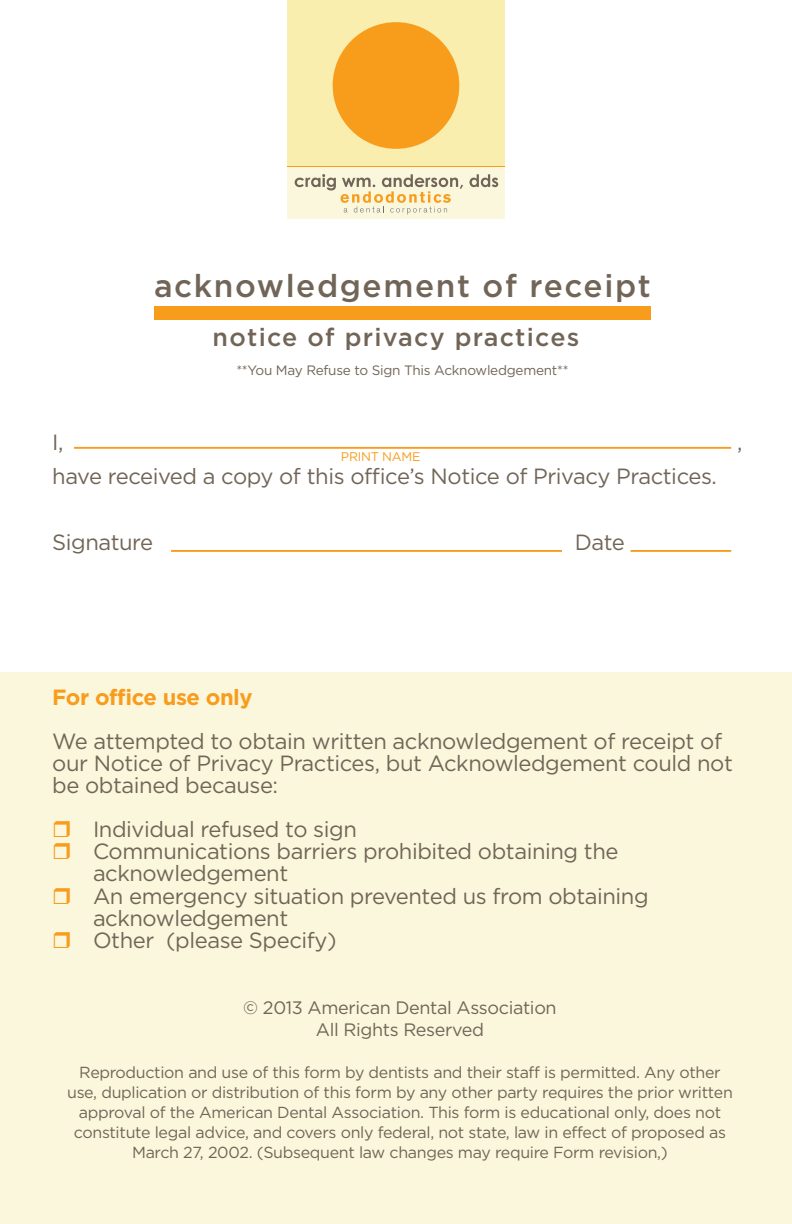
<style>
.page{position:relative;width:792px;height:1224px;background:#fff}
.page>*{position:absolute;margin:0;border:0;box-sizing:border-box;transform-origin:0 0}
.t1{font:500 31.6px "Gotham";letter-spacing:.05em;color:#716557}
.t2{font:500 25px "Gotham";letter-spacing:.05em;color:#716557}
.t3{font:22px/22.2px "Gotham";letter-spacing:-.02em;color:#716557}
.t4{font:700 22px "Gotham";letter-spacing:-.02em;color:#f89c1c}
.t5{font:18px "Gotham";letter-spacing:-.02em;color:#716557}
.t6{font:16px/20px "Gotham";letter-spacing:-.02em;color:#716557;text-align:center}
.t7{font:13.6px "Gotham";letter-spacing:-.02em;color:#716557}
.t8{font:12.6px "Gotham";letter-spacing:-.02em;color:#f89c1c}
</style>
<div class="page">
<div style="left:0;top:672px;width:792px;height:552px;background:#fbf7dd"></div>
<hr style="left:74px;top:447px;width:657px;height:2px;background:#f89c1c">
<hr style="left:171px;top:550px;width:391px;height:2px;background:#f89c1c">
<hr style="left:631px;top:550px;width:100px;height:2px;background:#f89c1c">
<div style="left:287px;top:0;width:218px;height:167px;background:#faeeae"></div>
<div style="left:287px;top:167px;width:218px;height:51px;background:#fbf7dd"></div>
<svg style="left:470px;top:174px;width:28px;height:13px"></svg>
<hr style="left:287px;top:166px;width:218px;height:1px;background:#f89c1c">
<svg style="left:295px;top:174px;width:168px;height:41px"></svg>
<div style="left:333px;top:22px;width:126px;height:127px;background:#f89c1c;border-radius:50%"></div>
<div style="left:154px;top:306px;width:497px;height:14px;background:#f89c1c"></div>
<p class="t1" style="left:154px;top:268px;width:498px">acknowledgement of receipt</p>
<p class="t2" style="left:213px;top:323px;width:368px">notice of privacy practices</p>
<p class="t3" style="left:52px;top:430px;width:13px">I,</p>
<p class="t7" style="left:236px;top:363px;width:334px">**You May Refuse to Sign This Acknowledgement**</p>
<p class="t8" style="left:341px;top:450px;width:81px">PRINT NAME</p>
<p class="t3" style="left:52px;top:464px;width:666px">have received a copy of this office’s Notice of Privacy Practices.</p>
<p class="t3" style="left:52px;top:531px;width:103px">Signature</p>
<p class="t3" style="left:575px;top:531px;width:52px">Date</p>
<p class="t3" style="left:737px;top:430px;width:7px">,</p>
<p class="t4" style="left:52px;top:684px;width:202px">For office use only</p>
<p class="t3" style="left:52px;top:730px;width:682px">We attempted to obtain written acknowledgement of receipt of our Notice of Privacy Practices, but Acknowledgement could not be obtained because:</p>
<p class="t3" style="left:93px;top:818px;width:265px">Individual refused to sign</p>
<p class="t3" style="left:93px;top:840px;width:527px">Communications barriers prohibited obtaining the acknowledgement</p>
<p class="t3" style="left:93px;top:884px;width:557px">An emergency situation prevented us from obtaining acknowledgement</p>
<p class="t3" style="left:93px;top:929px;width:245px">Other (please Specify)</p>
<p class="t5" style="left:243px;top:998px;width:315px">© 2013 American Dental Association</p>
<p class="t5" style="left:316px;top:1020px;width:170px">All Rights Reserved</p>
<p class="t6" style="left:67px;top:1062px;width:667px">Reproduction and use of this form by dentists and their staff is permitted. Any other use, duplication or distribution of this form by any other party requires the prior written approval of the American Dental Association. This form is educational only, does not constitute legal advice, and covers only federal, not state, law in effect of proposed as March 27, 2002. (Subsequent law changes may require Form revision,)</p>
</div>
